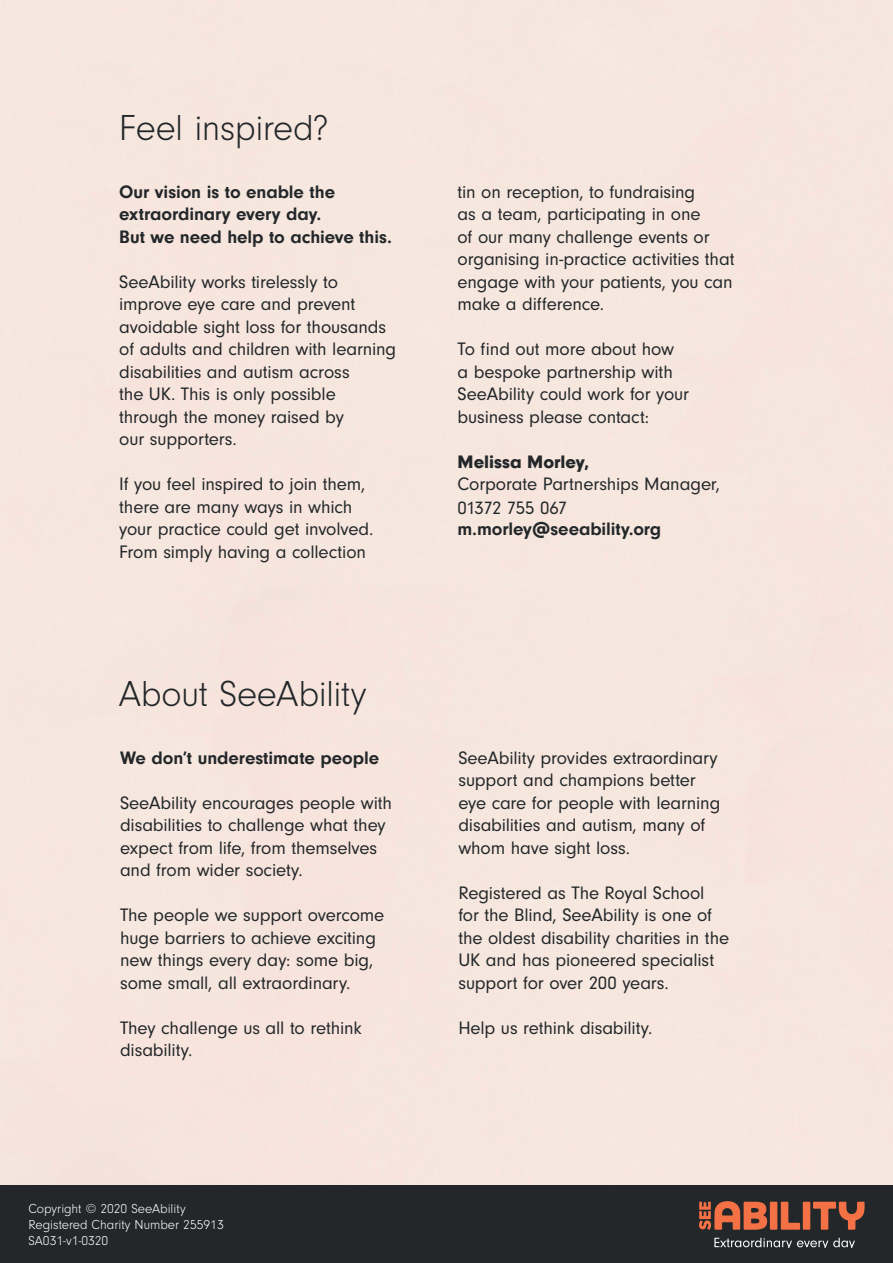
<style>
.page{position:relative;width:893px;height:1263px;background:#fff}
.page>*{position:absolute;margin:0;border:0;box-sizing:border-box;transform-origin:0 0}
.t1{font:300 37.5px "Neuzeit Gro";letter-spacing:-.01em;color:#23272a}
.t2{font:18.75px/22.5px "Neuzeit Gro";letter-spacing:-.01em;color:#23272a}
.t3{font:700 18.75px/22.5px "Neuzeit Gro";letter-spacing:-.005em;color:#23272a}
.t4{font:300 13.5px/16.2px "Neuzeit Gro";color:#fff}
.s1{font-weight:900}
</style>
<div class="page">
<div style="left:0;top:1185px;width:893px;height:78px;background:#23272a"></div>
<svg style="left:699px;top:1201px;width:165px;height:29px"></svg>
<svg style="left:714px;top:1238px;width:141px;height:10px"></svg>
<p class="t1" style="left:119px;top:108px;width:211px">Feel inspired?</p>
<p class="t3" style="left:119px;top:180px;width:217px">Our vision is to enable the extraordinary every day.</p>
<p class="t3" style="left:119px;top:225px;width:274px">But we need help to achieve this.</p>
<p class="t2" style="left:119px;top:271px;width:279px">SeeAbility works tirelessly to improve eye care and prevent avoidable sight loss for thousands of adults and children with learning disabilities and autism across<br>the UK. This is only possible through the money raised by<br>our supporters.</p>
<p class="t2" style="left:119px;top:473px;width:248px">If you feel inspired to join them, there are many ways in which</p>
<p class="t2" style="left:119px;top:518px;width:256px">your practice could get involved.</p>
<p class="t2" style="left:119px;top:541px;width:248px">From simply having a collection</p>
<p class="t1" style="left:119px;top:674px;width:249px">About SeeAbility</p>
<p class="t3" style="left:120px;top:746px;width:261px">We don’t underestimate people</p>
<p class="t2" style="left:120px;top:792px;width:274px">SeeAbility encourages people with disabilities to challenge what they expect from life, from themselves and from wider society.</p>
<p class="t2" style="left:120px;top:904px;width:266px">The people we support overcome huge barriers to achieve exciting new things every day: some big, some small, all extraordinary.</p>
<p class="t2" style="left:120px;top:1017px;width:243px">They challenge us all to rethink disability.</p>
<p class="t4" style="left:29px;top:1200px;width:197px">Copyright © 2020 SeeAbility<br>Registered Charity Number 255913</p>
<p class="t4" style="left:29px;top:1233px;width:81px">SA031-v1-0320</p>
<p class="t2" style="left:458px;top:181px;width:279px">tin on reception, to fundraising<br>as a team, participating in one<br>of our many challenge events or organising in-practice activities that engage with your patients, you can make a difference.</p>
<p class="t2" style="left:458px;top:338px;width:233px">To find out more about how a bespoke partnership with<br>SeeAbility could work for your business please contact:</p>
<p class="t2" style="left:458px;top:450px;width:264px;line-height:23.2px"><span class="s1">Melissa Morley,<br></span>Corporate Partnerships Manager,<br>01372 755 067</p>
<p class="t3" style="left:458px;top:518px;width:205px">m.morley@seeability.org</p>
<p class="t2" style="left:458px;top:747px;width:263px">SeeAbility provides extraordinary support and champions better eye care for people with learning disabilities and autism, many of whom have sight loss.</p>
<p class="t2" style="left:458px;top:882px;width:272px">Registered as The Royal School for the Blind, SeeAbility is one of the oldest disability charities in the<br>UK and has pioneered specialist support for over 200 years.</p>
<p class="t2" style="left:458px;top:1017px;width:196px">Help us rethink disability.</p>
</div>
